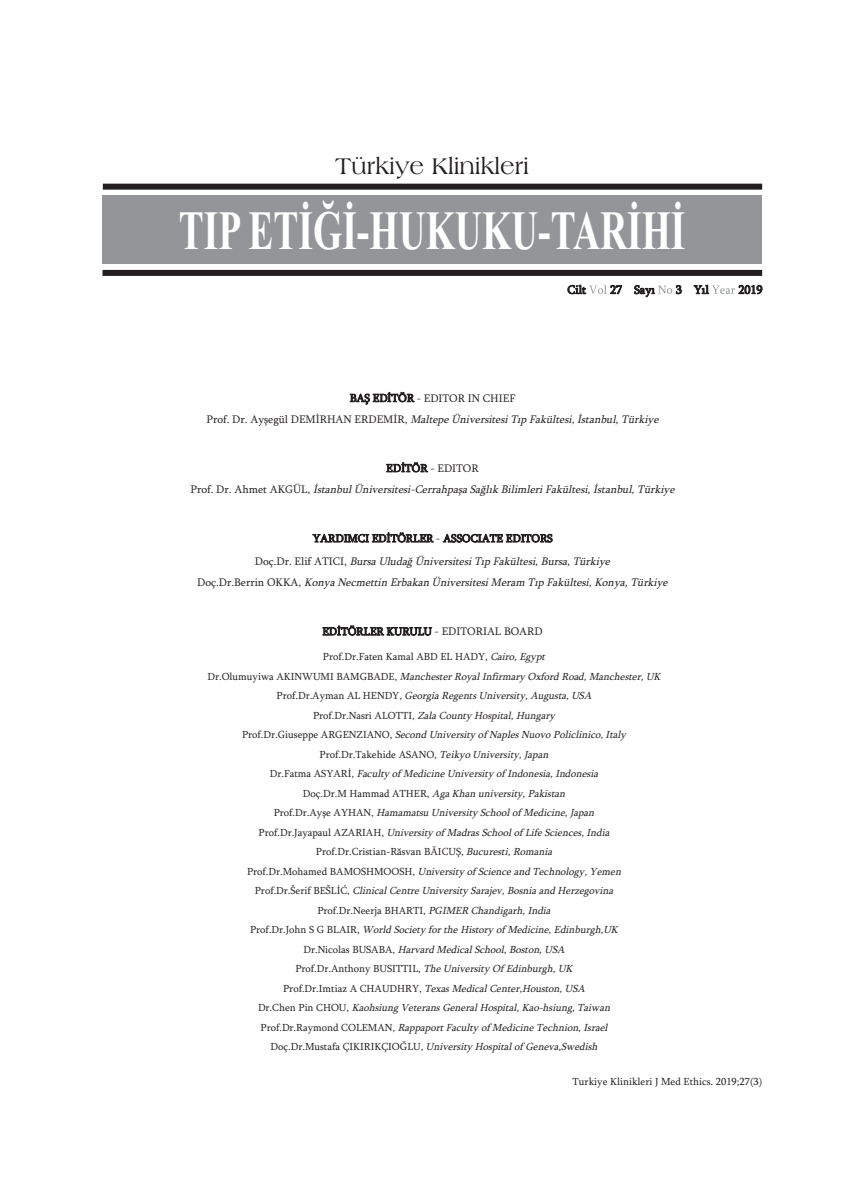
<style>
.page{position:relative;width:865px;height:1197px;background:#fff}
.page>*{position:absolute;margin:0;border:0;box-sizing:border-box;transform-origin:0 0}
.t1{font:700 55.35px "Times New Roman";color:#fff;scale:.68 1}
.t2{font:24px "Americana BT Roman";color:#231f20}
.t3{font:12px "Sylfaen";color:#231f20}
.t4{font:11.25px/20.7px "Sylfaen";color:#231f20;text-align:center}
.t5{font:italic 11.25px/20.7px "Sylfaen";color:#231f20;text-align:center}
.t6{font:italic 10.5px/19.5px "Sylfaen";color:#231f20;text-align:center}
.t7{font:10.5px "Sylfaen";color:#231f20}
.s1{font-style:italic}
.s2{font-style:normal}
</style>
<div class="page">
<div style="left:102px;top:195px;width:660px;height:68px;background:#939598"></div>
<div style="left:103px;top:184px;width:659px;height:6px;background:#231f20"></div>
<div style="left:102px;top:270px;width:660px;height:6px;background:#231f20"></div>
<svg style="left:589px;top:285px;width:18px;height:9px"></svg>
<svg style="left:658px;top:285px;width:14px;height:9px"></svg>
<svg style="left:712px;top:285px;width:23px;height:9px"></svg>
<h2 class="t2" style="left:335px;top:152px;width:195px">Türkiye Klinikleri</h2>
<h1 class="t1" style="left:179px;top:198px;width:747px">TIP ETİĞİ-HUKUKU-TARİHİ</h1>
<p class="t3" style="left:567px;top:282px;width:20px">Cilt</p>
<p class="t3" style="left:610px;top:282px;width:46px">27 Sayı</p>
<p class="t3" style="left:676px;top:282px;width:35px">3 Yıl</p>
<p class="t3" style="left:738px;top:282px;width:25px">2019</p>
<p class="t4" style="left:206px;top:387px;width:457px">BAŞ EDİTÖR - EDITOR IN CHIEF<br>P r o f . D r . A y ş e g ü l D E M İ R H A N E R D E M İ R , <span class="s1">Maltepe Üniversitesi Tıp Fakültesi, İstanbul, Türkiye</span></p>
<p class="t5" style="left:190px;top:458px;width:489px"><span class="s2">EDİTÖR - EDITOR<br>P r o f . D r . A h m e t A K G Ü L ,</span> İstanbul Üniversitesi-Cerrahpaşa Sağlık Bilimleri Fakültesi, İstanbul, Türkiye</p>
<p class="t4" style="left:255px;top:527px;width:360px;line-height:22.6px">YARDIMCI EDİTÖRLER - ASSOCIATE EDITORS<br>D o ç . D r . E l i f A T I C I , <span class="s1">Bursa Uludağ Üniversitesi Tıp Fakültesi, Bursa, Türkiye</span></p>
<p class="t5" style="left:197px;top:571px;width:475px"><span class="s2">D o ç . D r . B e r r i n O K K A ,</span> Konya Necmettin Erbakan Üniversitesi Meram Tıp Fakültesi, Konya, Türkiye</p>
<p class="t4" style="left:322px;top:621px;width:222px">EDİTÖRLER KURULU - EDITORIAL BOARD</p>
<p class="t6" style="left:207px;top:646px;width:457px"><span class="s2">Prof.Dr.Faten Kamal ABD EL HADY,</span> Cairo,Egypt<br><span class="s2">D r . O l u m u y i w a A K I N W U M I B A M G B A D E ,</span> Manchester Royal Infirmary Oxford Road, Manchester, UK <span class="s2">P r o f . D r . A y m a n A L H E N D Y ,</span> Georgia Regents University, Augusta, USA<br><span class="s2">Prof.Dr.Nasri ALOTTI,</span> ZalaCountyHospital,Hungary<br><span class="s2">P r o f. D r . G i u s e p p e A R G E N Z I A N O ,</span> Second University of Naples Nuovo Policlinico, Italy <span class="s2">Prof.Dr.Takehide ASANO,</span> TeikyoUniversity,Japan<br><span class="s2">D r . F a t m a A S Y A R İ ,</span> Faculty of Medicine University of Indonesia, Indonesia<br><span class="s2">Doç.Dr.M Hammad ATHER,</span> AgaKhanuniversity,Pakistan<br><span class="s2">P r o f . D r . A y ş e A Y H A N ,</span> Hamamatsu University School of Medicine, Japan<br><span class="s2">P r o f. D r . J a y a p a u l A Z A R I A H ,</span> University of Madras School of Life Sciences, India <span class="s2">Prof.Dr.Cristian-Răsvan BĂICUŞ,</span> Bucuresti,Romania<br><span class="s2">Prof.Dr.Mohamed BAMOSHMOOSH,</span> University of Science and Technology, Yemen<br><span class="s2">P r o f . D r . Š e r i f B E Š L İ Ć ,</span> Clinical Centre University Sarajev, Bosnia and Herzegovina<br><span class="s2">Prof.Dr.Neerja BHARTI,</span> PGIMERChandigarh,India<br><span class="s2">P r o f . D r . J o h n S G B L A I R ,</span> World Society for the History of Medicine, Edinburgh,UK<br><span class="s2">D r . N i c o l a s B U S A B A ,</span> Harvard Medical School, Boston, USA<br><span class="s2">Prof.Dr.Anthony BUSITTIL,</span> TheUniversityOf Edinburgh,UK<br><span class="s2">Prof.Dr.Imtiaz A CHAUDHRY,</span> TexasMedicalCenter,Houston,USA<br><span class="s2">D r . C h e n P i n C H O U ,</span> Kaohsiung Veterans General Hospital, Kao-hsiung, Taiwan<br><span class="s2">P r o f . D r . R a y m o n d C O L E M A N ,</span> Rappaport Faculty of Medicine Technion, Israel<br><span class="s2">Doç.Dr.Mustafa ÇIKIRIKÇIOĞLU,</span> UniversityHospitalof Geneva,Swedish</p>
<p class="t7" style="left:572px;top:1074px;width:191px">Turkiye Klinikleri J Med Ethics. 2019;27(3)</p>
</div>
